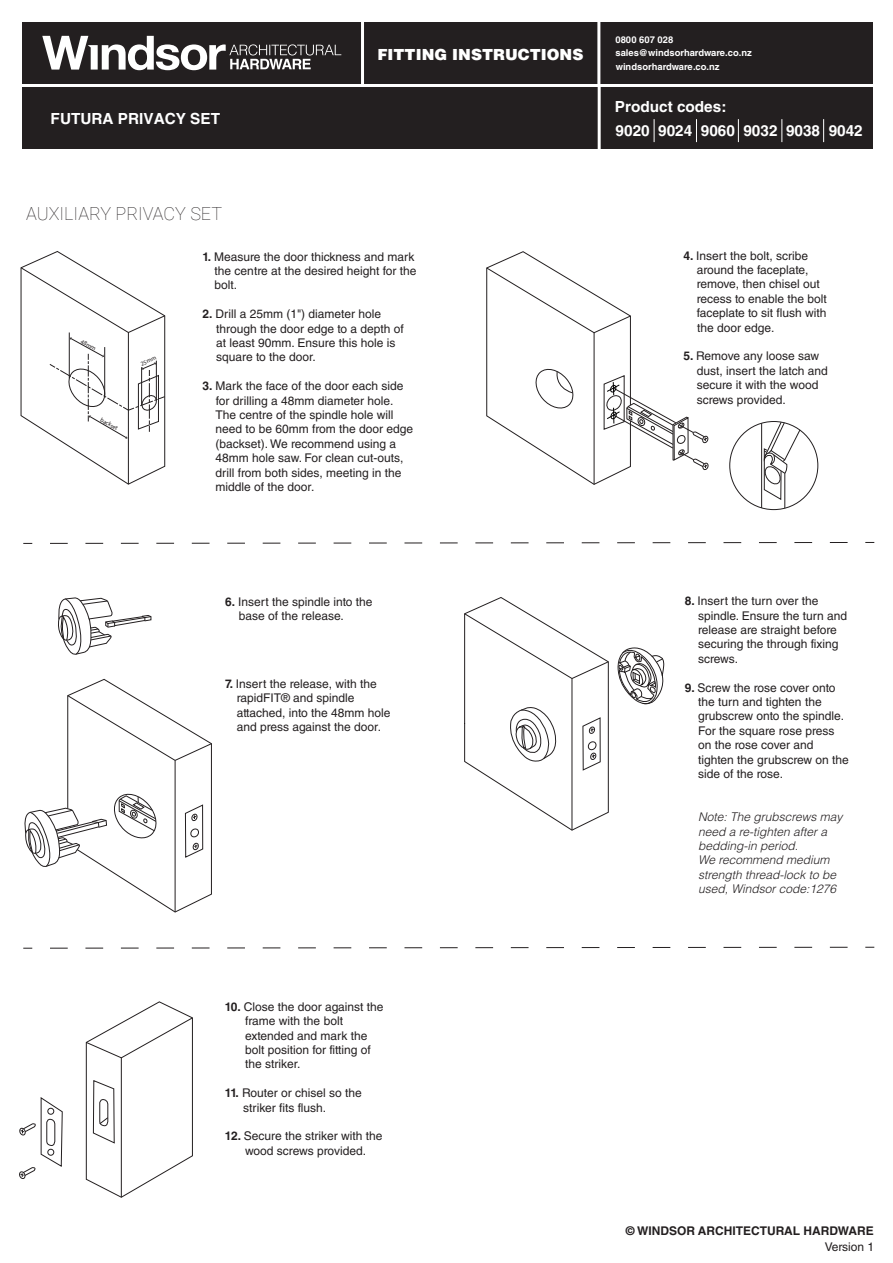
<style>
.page{position:relative;width:893px;height:1263px;background:#fff}
.page>*{position:absolute;margin:0;border:0;box-sizing:border-box;transform-origin:0 0}
.t1{font:100 18px "Roboto";color:#231f20}
.t2{font:700 15.3px/24.5px "Helvetica LT Std";color:#fff}
.t3{font:900 15.3px "Helvetica LT Std";color:#fff}
.t4{font:12px/14.4px "Helvetica LT Std";color:#231f20}
.t5{font:italic 300 12px/14.4px "Helvetica LT Std";color:#231f20}
.t6{font:700 12px "Helvetica LT Std";color:#231f20}
.t7{font:700 9.45px/13.5px "Helvetica LT Std";color:#fff}
.t8{font:6.15px "Myriad Pro";color:#231f20}
.s1{font-weight:700}
</style>
<div class="page">
<div style="left:22px;top:22px;width:850px;height:62px;background:#231f20"></div>
<div style="left:22px;top:88px;width:850px;height:61px;background:#231f20"></div>
<hr style="left:361px;top:20px;width:3px;height:65px;background:#fff">
<hr style="left:597px;top:20px;width:3px;height:65px;background:#fff">
<hr style="left:598px;top:85px;width:3px;height:64px;background:#fff">
<svg style="left:20px;top:251px;width:146px;height:234px"></svg>
<svg style="left:42px;top:36px;width:299px;height:34px"></svg>
<hr style="left:761px;top:423px;width:1px;height:85px;background:#231f20">
<svg style="left:763px;top:421px;width:38px;height:88px"></svg>
<svg style="left:50px;top:542px;width:798px;height:2px"></svg>
<svg style="left:50px;top:947px;width:798px;height:1px"></svg>
<svg style="left:486px;top:251px;width:223px;height:234px"></svg>
<svg style="left:58px;top:597px;width:94px;height:58px"></svg>
<svg style="left:464px;top:597px;width:145px;height:234px"></svg>
<svg style="left:617px;top:647px;width:47px;height:58px"></svg>
<svg style="left:19px;top:1097px;width:44px;height:82px"></svg>
<svg style="left:85px;top:1001px;width:108px;height:197px"></svg>
<svg style="left:24px;top:678px;width:188px;height:235px"></svg>
<svg style="left:654px;top:119px;width:1px;height:23px"></svg>
<svg style="left:696px;top:119px;width:1px;height:23px"></svg>
<svg style="left:738px;top:119px;width:1px;height:23px"></svg>
<svg style="left:781px;top:119px;width:1px;height:23px"></svg>
<svg style="left:823px;top:119px;width:1px;height:23px"></svg>
<p class="t2" style="left:51px;top:106px;width:171px">FUTURA PRIVACY SET</p>
<h1 class="t1" style="left:26px;top:201px;width:197px">AUXILIARY PRIVACY SET</h1>
<p class="t3" style="left:377px;top:44px;width:208px">FITTING INSTRUCTIONS</p>
<p class="t8" style="left:83px;top:338px;width:18px;rotate:29deg">48mm</p>
<p class="t8" style="left:103px;top:416px;width:21px;rotate:29deg">backset</p>
<p class="t8" style="left:139px;top:360px;width:18px;rotate:-23deg">25mm</p>
<p class="t4" style="left:215px;top:249px;width:203px;text-indent:-12px"><span class="s1">1.</span> Measure the door thickness and mark the centre at the desired height for the bolt.</p>
<p class="t4" style="left:216px;top:307px;width:189px;text-indent:-14px"><span class="s1">2.</span> Drill a 25mm (1") diameter hole through the door edge to a depth of at least 90mm. Ensure this hole is square to the door.</p>
<p class="t4" style="left:216px;top:379px;width:199px;text-indent:-13px"><span class="s1">3.</span> Mark the face of the door each side for drilling a 48mm diameter hole.<br>The centre of the spindle hole will need to be 60mm from the door edge (backset). We recommend using a<br>48mm hole saw. For clean cut-outs, drill from both sides, meeting in the middle of the door.</p>
<p class="t7" style="left:615px;top:33px;width:138px">0800 607 028 sales@windsorhardware.co.nz windsorhardware.co.nz</p>
<p class="t2" style="left:615px;top:94px;width:249px">Product codes:<br>9020 9024 9060 9032 9038 9042</p>
<p class="t4" style="left:697px;top:248px;width:132px;text-indent:-13px"><span class="s1">4.</span> Insert the bolt, scribe around the faceplate, remove, then chisel out recess to enable the bolt faceplate to sit flush with the door edge.</p>
<p class="t4" style="left:697px;top:349px;width:133px;text-indent:-13px"><span class="s1">5.</span> Remove any loose saw dust, insert the latch and secure it with the wood screws provided.</p>
<p class="t4" style="left:239px;top:594px;width:135px;text-indent:-14px"><span class="s1">6.</span> Insert the spindle into the base of the release.</p>
<p class="t4" style="left:698px;top:594px;width:151px;text-indent:-13px"><span class="s1">8.</span> Insert the turn over the spindle. Ensure the turn and release are straight before securing the through fixing screws.</p>
<p class="t4" style="left:698px;top:680px;width:152px;text-indent:-14px"><span class="s1">9.</span> Screw the rose cover onto the turn and tighten the grubscrew onto the spindle.<br>For the square rose press on the rose cover and tighten the grubscrew on the side of the rose.</p>
<p class="t5" style="left:698px;top:810px;width:146px">Note: The grubscrews may need a re-tighten after a bedding-in period.<br>We recommend medium strength thread-lock to be used, Windsor code:1276</p>
<p class="t4" style="left:237px;top:676px;width:155px;text-indent:-11px"><span class="s1">7.</span> Insert the release, with the rapidFIT® and spindle attached, into the 48mm hole and press against the door.</p>
<p class="t4" style="left:245px;top:999px;width:140px;text-indent:-20px"><span class="s1">10.</span> Close the door against the frame with the bolt extended and mark the bolt position for fitting of the striker.</p>
<p class="t4" style="left:243px;top:1086px;width:120px;text-indent:-18px"><span class="s1">11.</span> Router or chisel so the striker fits flush.</p>
<p class="t4" style="left:225px;top:1129px;width:159px;text-align:center"><span class="s1">12.</span> Secure the striker with the wood screws provided.</p>
<p class="t6" style="left:626px;top:1224px;width:249px">© WINDSOR ARCHITECTURAL HARDWARE</p>
<p class="t4" style="left:825px;top:1240px;width:51px">Version 1</p>
</div>
